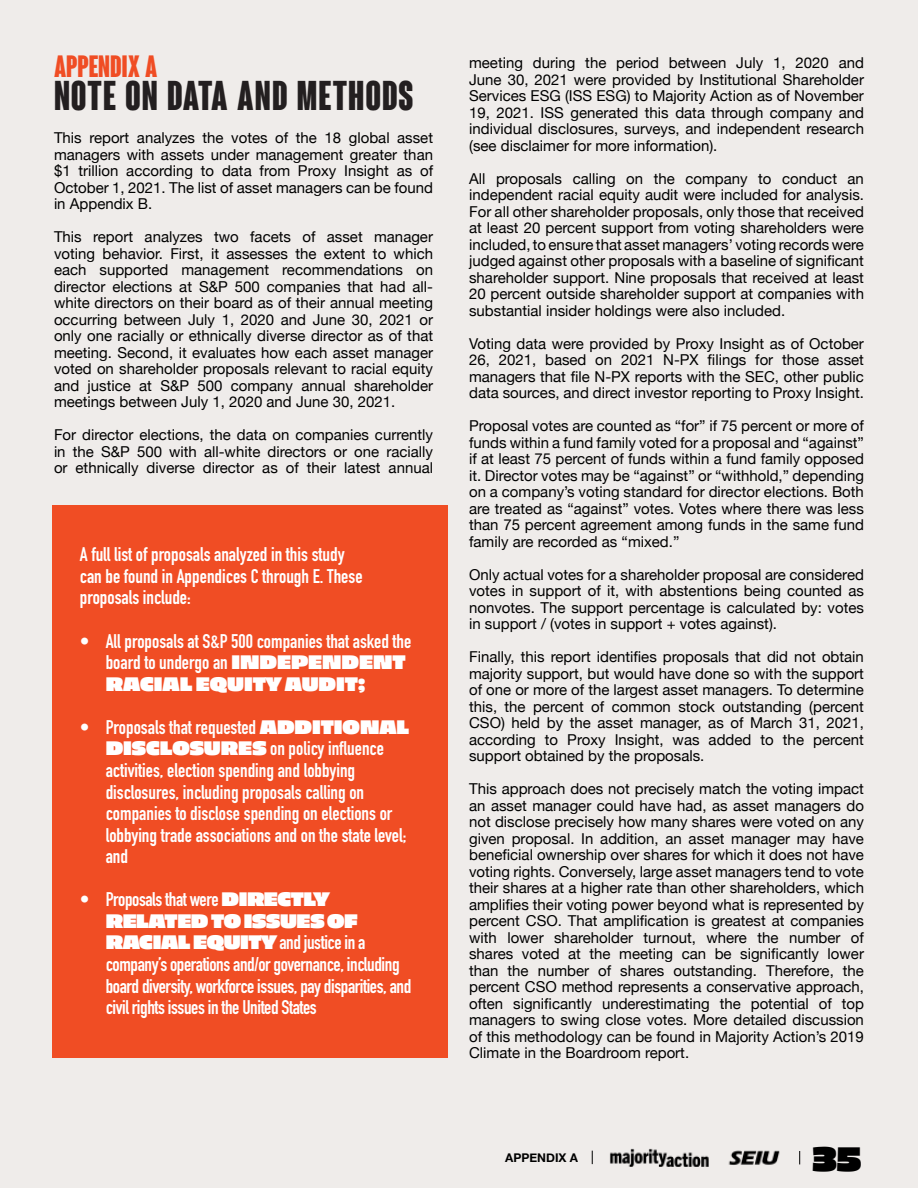
<style>
.page{position:relative;width:918px;height:1188px;background:#efecea}
.page>*{position:absolute;margin:0;border:0;box-sizing:border-box;transform-origin:0 0}
.t1{font:700 condensed 40.5px "Coluna";letter-spacing:.03em;color:#231f20}
.t2{font:33.75px "Piepie";color:#000}
.t3{font:700 condensed 30px "Coluna";color:#f04d24}
.t4{font:700 19.5px/21.6px "DIN Condensed";color:#fff}
.t5{font:700 19.5px/21.6px "DIN Condensed";letter-spacing:-.02em;color:#fff}
.t6{font:19.5px "Piepie";letter-spacing:-.015em;color:#fff}
.t7{font:15px/16.5px "Helvetica Neue";color:#000;text-align:justify}
.t8{font:700 12px "Helvetica Neue";color:#000}
.s1{font-family:"Piepie";font-weight:400}
</style>
<div class="page">
<div style="left:52px;top:506px;width:396px;height:552px;background:#f04d24"></div>
<img style="left:609px;top:1148px;width:100px;height:19px">
<img style="left:728px;top:1150px;width:52px;height:15px">
<svg style="left:592px;top:1151px;width:1px;height:13px"></svg>
<svg style="left:799px;top:1151px;width:1px;height:13px"></svg>
<h3 class="t3" style="left:54px;top:50px;width:105px">APPENDIX A</h3>
<h1 class="t1" style="left:54px;top:73px;width:361px">NOTE ON DATA AND METHODS</h1>
<p class="t7" style="left:54px;top:131px;width:381px">This report analyzes the votes of the 18 global asset managers with assets under management greater than $1 trillion according to data from Proxy Insight as of October 1, 2021. The list of asset managers can be found in Appendix B.</p>
<p class="t7" style="left:54px;top:230px;width:381px">This report analyzes two facets of asset manager voting behavior. First, it assesses the extent to which each supported management recommendations on director elections at S&amp;P 500 companies that had all&shy;white directors on their board as of their annual meeting occurring between July 1, 2020 and June 30, 2021 or only one racially or ethnically diverse director as of that meeting. Second, it evaluates how each asset manager voted on shareholder proposals relevant to racial equity and justice at S&amp;P 500 company annual shareholder meetings between July 1, 2020 and June 30, 2021.</p>
<p class="t7" style="left:54px;top:428px;width:381px">For director elections, the data on companies currently in the S&amp;P 500 with all-white directors or one racially or ethnically diverse director as of their latest annual</p>
<h3 class="t4" style="left:80px;top:544px;width:284px">A full list of proposals analyzed in this study can be found in Appendices C through E. These proposals include:</h3>
<h3 class="t4" style="left:80px;top:630px;width:333px;text-align:right">• All proposals at S&amp;P 500 companies that asked the board to undergo an <span class="s1">INDEPENDENT</span></h3>
<h3 class="t6" style="left:106px;top:670px;width:261px">RACIAL EQUITY AUDIT;</h3>
<p class="t4" style="left:106px;top:716px;width:305px;text-indent:-26px">• Proposals that requested <span class="s1">ADDITIONAL DISCLOSURES</span> on policy influence activities, election spending and lobbying disclosures, including proposals calling on companies to disclose spending on elections or lobbying trade associations and on the state level; and</p>
<h3 class="t5" style="left:80px;top:889px;width:251px">• Proposals that were <span class="s1">DIRECTLY</span></h3>
<h3 class="t6" style="left:106px;top:907px;width:254px">RELATED TO ISSUES OF</h3>
<h3 class="t5" style="left:106px;top:932px;width:307px"><span class="s1">RACIAL EQUITY</span> and justice in a company’s operations and/or governance, including board diversity, workforce issues, pay disparities, and civil rights issues in the United States</h3>
<p class="t7" style="left:469px;top:56px;width:396px">meeting during the period between July 1, 2020 and June 30, 2021 were provided by Institutional Shareholder Services ESG (ISS ESG) to Majority Action as of November 19, 2021. ISS generated this data through company and individual disclosures, surveys, and independent research (see disclaimer for more information).</p>
<p class="t7" style="left:469px;top:171px;width:396px">All proposals calling on the company to conduct an independent racial equity audit were included for analysis.<br>For all other shareholder proposals, only those that received at least 20 percent support from voting shareholders were included, to ensure that asset managers’ voting records were judged against other proposals with a baseline of significant shareholder support. Nine proposals that received at least 20 percent outside shareholder support at companies with substantial insider holdings were also included.</p>
<p class="t7" style="left:469px;top:336px;width:396px">Voting data were provided by Proxy Insight as of October 26, 2021, based on 2021 N-PX filings for those asset managers that file N-PX reports with the SEC, other public data sources, and direct investor reporting to Proxy Insight.</p>
<p class="t7" style="left:469px;top:419px;width:396px">Proposal votes are counted as “for” if 75 percent or more of funds within a fund family voted for a proposal and “against” if at least 75 percent of funds within a fund family opposed it. Director votes may be “against” or “withhold,” depending on a company’s voting standard for director elections. Both are treated as “against” votes. Votes where there was less than 75 percent agreement among funds in the same fund family are recorded as “mixed.”</p>
<p class="t7" style="left:469px;top:567px;width:396px">Only actual votes for a shareholder proposal are considered votes in support of it, with abstentions being counted as nonvotes. The support percentage is calculated by: votes in support / (votes in support + votes against).</p>
<p class="t7" style="left:469px;top:650px;width:396px">Finally, this report identifies proposals that did not obtain majority support, but would have done so with the support of one or more of the largest asset managers. To determine this, the percent of common stock outstanding (percent CSO) held by the asset manager, as of March 31, 2021, according to Proxy Insight, was added to the percent support obtained by the proposals.</p>
<p class="t7" style="left:469px;top:782px;width:396px">This approach does not precisely match the voting impact an asset manager could have had, as asset managers do not disclose precisely how many shares were voted on any given proposal. In addition, an asset manager may have beneficial ownership over shares for which it does not have voting rights. Conversely, large asset managers tend to vote their shares at a higher rate than other shareholders, which amplifies their voting power beyond what is represented by percent CSO. That amplification is greatest at companies with lower shareholder turnout, where the number of shares voted at the meeting can be significantly lower than the number of shares outstanding. Therefore, the percent CSO method represents a conservative approach, often significantly underestimating the potential of top managers to swing close votes. More detailed discussion of this methodology can be found in Majority Action’s 2019<br>Climate in the Boardroom report.</p>
<p class="t8" style="left:505px;top:1148px;width:74px">APPENDIX A</p>
<h2 class="t2" style="left:812px;top:1134px;width:50px">35</h2>
</div>
